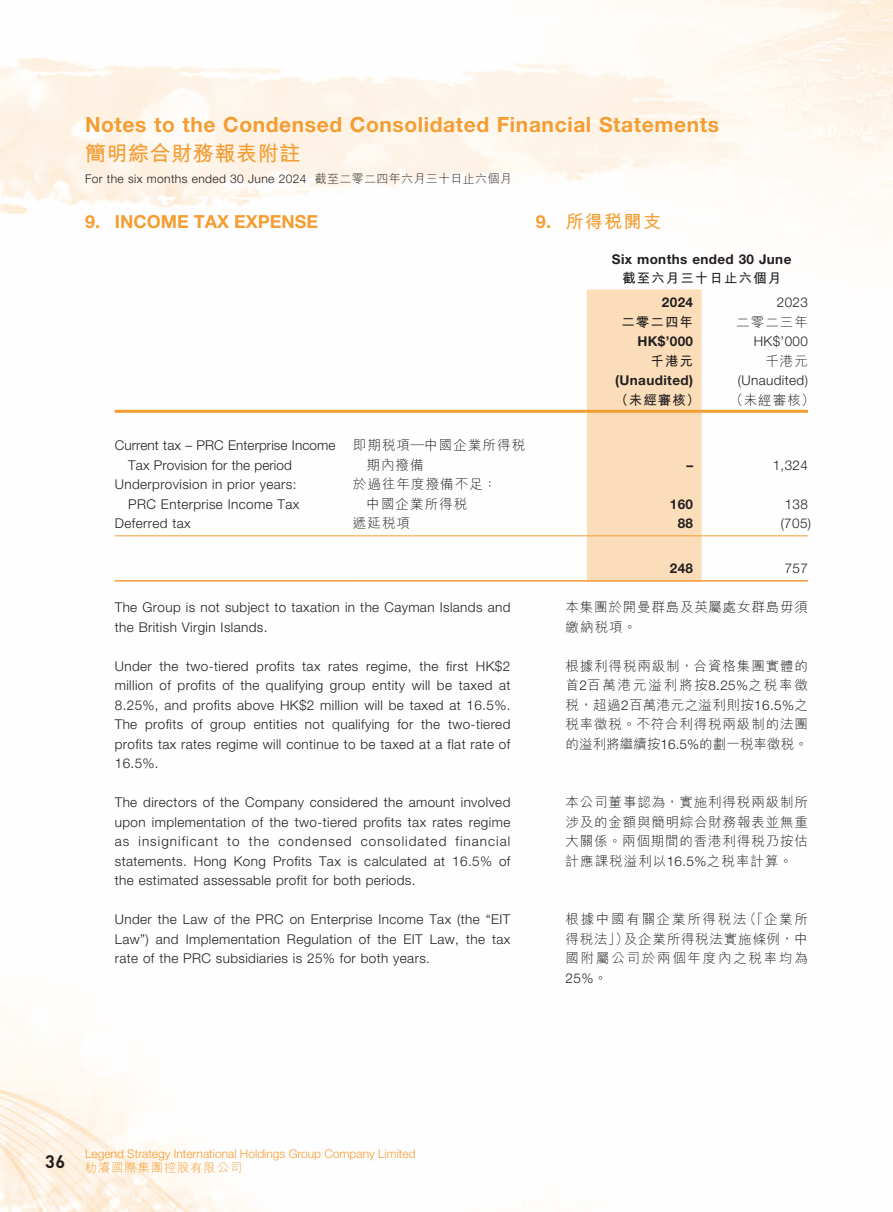
<style>
.page{position:relative;width:893px;height:1212px;background:#fff}
.page>*{position:absolute;margin:0;border:0;box-sizing:border-box;transform-origin:0 0}
.t1{font:700 21px "Helvetica Neue LT Std";letter-spacing:.03em;color:#f49d32}
.t2{font:700 21px "M Hei HK";letter-spacing:.03em;color:#f49d32}
.t3{font:700 18px "Helvetica Neue LT Std";color:#f49d32}
.t4{font:700 18px "M Hei HK";letter-spacing:.08em;color:#f49d32}
.t5{font:300 13.5px/19.5px "Helvetica Neue LT Std";letter-spacing:.03em;color:#231f20;text-align:justify}
.t6{font:300 13.5px/19.5px "M Hei HK";letter-spacing:.065em;color:#231f20}
.t7{font:300 13.5px/19.5px "Helvetica Neue LT Std";letter-spacing:.01em;color:#231f20}
.t8{font:700 13.5px "Helvetica Neue LT Std";letter-spacing:.03em;color:#231f20}
.t9{font:700 13.5px "M Hei HK";letter-spacing:.08em;color:#231f20}
.t10{font:300 12px "Helvetica Neue LT Std";color:#f49d32}
.t11{font:300 12px "Helvetica Neue LT Std";letter-spacing:.03em;color:#231f20}
.t12{font:300 12px "M Hei HK";letter-spacing:.1em;color:#f49d32}
.s1{font-family:"M Hei HK"}
.s2{font-family:"Helvetica Neue LT Std"}
</style>
<div class="page">
<img style="left:0;top:0;width:893px;height:1212px">
<div style="left:587px;top:289px;width:115px;height:291px;background:#fcddb9"></div>
<hr style="left:115px;top:410px;width:238px;height:3px;background:#f49d32">
<hr style="left:353px;top:410px;width:234px;height:3px;background:#f49d32">
<hr style="left:587px;top:410px;width:115px;height:3px;background:#f49d32">
<hr style="left:702px;top:410px;width:106px;height:3px;background:#f49d32">
<hr style="left:115px;top:535px;width:238px;height:1px;background:#f49d32">
<hr style="left:353px;top:535px;width:234px;height:1px;background:#f49d32">
<hr style="left:587px;top:535px;width:115px;height:1px;background:#f49d32">
<hr style="left:702px;top:535px;width:106px;height:1px;background:#f49d32">
<hr style="left:115px;top:580px;width:238px;height:2px;background:#f49d32">
<hr style="left:353px;top:580px;width:234px;height:2px;background:#f49d32">
<hr style="left:587px;top:580px;width:115px;height:2px;background:#f49d32">
<hr style="left:702px;top:580px;width:106px;height:2px;background:#f49d32">
<h1 class="t1" style="left:85px;top:112px;width:635px">Notes to the Condensed Consolidated Financial Statements</h1>
<h1 class="t2" style="left:85px;top:138px;width:217px">簡明綜合財務報表附註</h1>
<p class="t11" style="left:85px;top:171px;width:428px">For the six months ended 30 June 2024 <span class="s1">截至二零二四年六月三十日止六個月</span></p>
<h2 class="t4" style="left:536px;top:208px;width:127px"><span class="s2">9.</span> 所得稅開支</h2>
<h2 class="t3" style="left:85px;top:210px;width:235px">9. INCOME TAX EXPENSE</h2>
<p class="t7" style="left:128px;top:435px;width:209px;text-indent:-14px">Current tax – PRC Enterprise Income<br>Tax Provision for the period</p>
<p class="t6" style="left:366px;top:435px;width:160px;text-indent:-14px">即期稅項—中國企業所得稅期內撥備</p>
<p class="t5" style="left:115px;top:474px;width:186px;text-align:right">Underprovision in prior years:<br>PRC Enterprise Income Tax</p>
<p class="t6" style="left:366px;top:474px;width:132px;text-indent:-14px">於過往年度撥備不足：中國企業所得稅</p>
<p class="t8" style="left:612px;top:250px;width:181px">Six months ended 30 June</p>
<p class="t9" style="left:622px;top:268px;width:161px">截至六月三十日止六個月</p>
<p class="t8" style="left:662px;top:294px;width:33px">2024</p>
<p class="t5" style="left:777px;top:292px;width:33px">2023</p>
<p class="t9" style="left:621px;top:312px;width:73px">二零二四年</p>
<p class="t6" style="left:736px;top:311px;width:73px">二零二三年</p>
<p class="t8" style="left:637px;top:333px;width:57px">HK$’000</p>
<p class="t5" style="left:754px;top:331px;width:56px">HK$’000</p>
<p class="t9" style="left:650px;top:351px;width:44px">千港元</p>
<p class="t6" style="left:765px;top:350px;width:44px">千港元</p>
<p class="t8" style="left:615px;top:372px;width:80px">(Unaudited)</p>
<p class="t5" style="left:738px;top:370px;width:72px">(Unaudited)</p>
<p class="t9" style="left:615px;top:390px;width:86px">（未經審核）</p>
<p class="t6" style="left:730px;top:389px;width:86px">（未經審核）</p>
<p class="t8" style="left:686px;top:456px;width:8px">–</p>
<p class="t5" style="left:773px;top:455px;width:37px">1,324</p>
<p class="t8" style="left:670px;top:495px;width:25px">160</p>
<p class="t5" style="left:785px;top:494px;width:25px">138</p>
<p class="t5" style="left:115px;top:513px;width:77px">Deferred tax</p>
<p class="t6" style="left:353px;top:513px;width:59px">遞延稅項</p>
<p class="t8" style="left:678px;top:515px;width:17px">88</p>
<p class="t5" style="left:781px;top:513px;width:32px">(705)</p>
<p class="t8" style="left:670px;top:560px;width:25px">248</p>
<p class="t5" style="left:785px;top:559px;width:25px">757</p>
<p class="t5" style="left:115px;top:597px;width:397px">The Group is not subject to taxation in the Cayman Islands and the British Virgin Islands.</p>
<p class="t5" style="left:115px;top:656px;width:397px">Under the two-tiered profits tax rates regime, the first HK$2 million of profits of the qualifying group entity will be taxed at 8.25%, and profits above HK$2 million will be taxed at 16.5%.<br>The profits of group entities not qualifying for the two-tiered profits tax rates regime will continue to be taxed at a flat rate of 16.5%.</p>
<p class="t5" style="left:115px;top:792px;width:397px">The directors of the Company considered the amount involved upon implementation of the two-tiered profits tax rates regime as insignificant to the condensed consolidated financial statements. Hong Kong Profits Tax is calculated at 16.5% of the estimated assessable profit for both periods.</p>
<p class="t5" style="left:115px;top:909px;width:397px">Under the Law of the PRC on Enterprise Income Tax (the “EIT Law”) and Implementation Regulation of the EIT Law, the tax rate of the PRC subsidiaries is 25% for both years.</p>
<p class="t6" style="left:566px;top:597px;width:244px">本集團於開曼群島及英屬處女群島毋須繳納稅項。</p>
<p class="t6" style="left:566px;top:656px;width:244px;text-align:justify">根據利得稅兩級制，合資格集團實體的首<span class="s2">2</span>百萬港元溢利將按<span class="s2">8.25%</span>之稅率徵稅，超過<span class="s2">2</span>百萬港元之溢利則按<span class="s2">16.5%</span>之稅率徵稅。不符合利得稅兩級制的法團的溢利將繼續按<span class="s2">16.5%</span>的劃一稅率徵稅。</p>
<p class="t6" style="left:566px;top:792px;width:244px;text-align:justify">本公司董事認為，實施利得稅兩級制所涉及的金額與簡明綜合財務報表並無重大關係。兩個期間的香港利得稅乃按估計應課稅溢利以<span class="s2">16.5%</span>之稅率計算。</p>
<p class="t6" style="left:566px;top:909px;width:244px;text-align:justify">根據中國有關企業所得稅法（「企業所得稅法」）及企業所得稅法實施條例，中國附屬公司於兩個年度內之稅率均為</p>
<p class="t5" style="left:566px;top:968px;width:43px">25%<span class="s1">。</span></p>
<p class="t10" style="left:85px;top:1146px;width:332px">Legend Strategy International Holdings Group Company Limited</p>
<p class="t12" style="left:45px;top:1159px;width:198px"><sup>36</sup> 朸濬國際集團控股有限公司</p>
</div>
